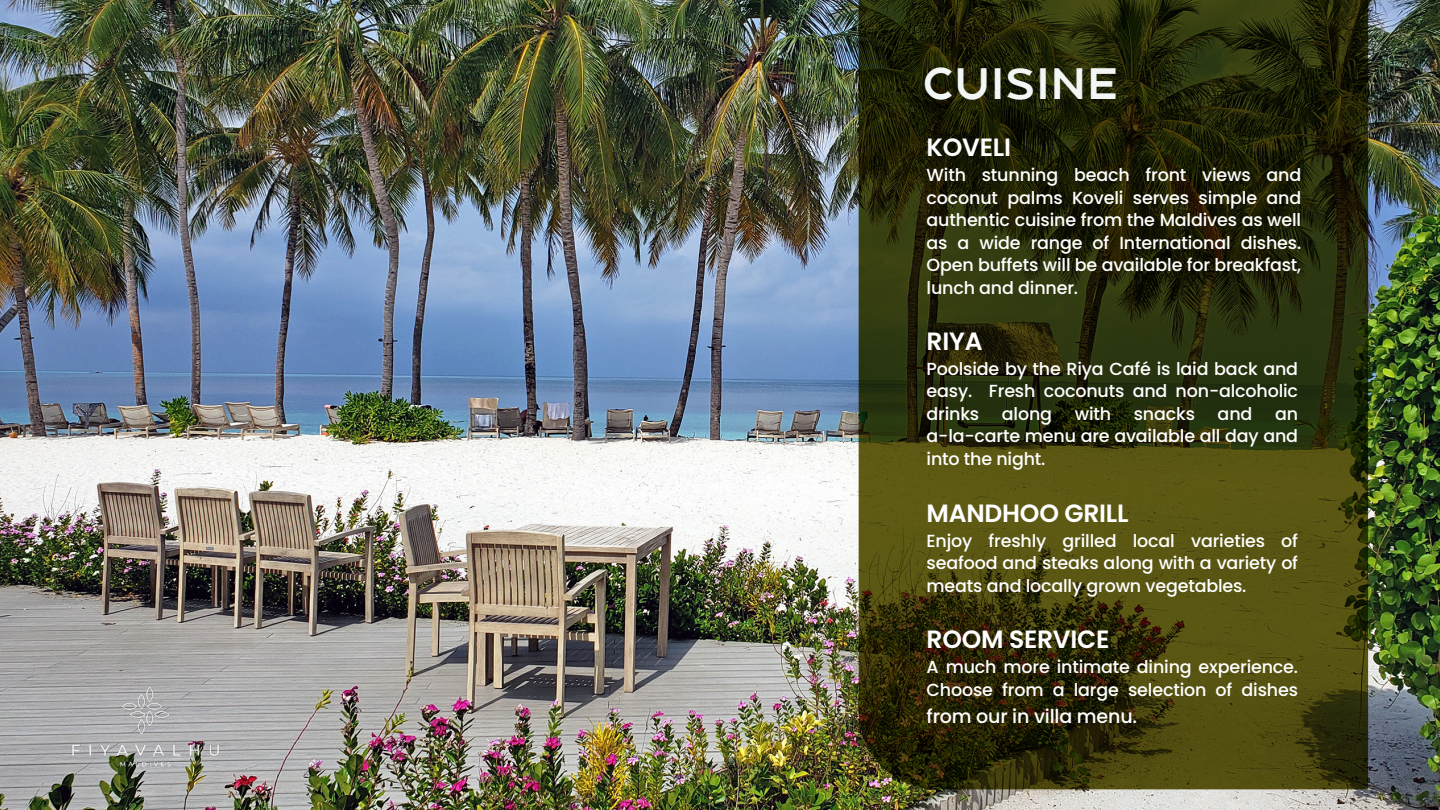
<style>
.page{position:relative;width:1440px;height:810px;background:#fff}
.page>*{position:absolute;margin:0;border:0;box-sizing:border-box;transform-origin:0 0}
.t1{font:43.75px "Conneqt";color:#f2f7f6}
.t2{font:600 25px "Poppins";letter-spacing:-.01em;color:#fff}
.t3{font:500 19.12px "Poppins";letter-spacing:-.01em;color:#fff}
.t4{font:500 17.5px/22.5px "Poppins";letter-spacing:-.01em;color:#fff;text-align:justify}
</style>
<div class="page">
<img style="left:0;top:0;width:1440px;height:810px">
<img style="left:69px;top:680px;width:154px;height:92px">
<svg style="left:859px;top:0;width:509px;height:789px;background:#32330b"></svg>
<h1 class="t1" style="left:923px;top:55px;width:197px">CUISINE</h1>
<h2 class="t2" style="left:927px;top:133px;width:86px">KOVELI</h2>
<p class="t4" style="left:927px;top:164px;width:376px">With stunning beach front views and coconut palms Koveli serves simple and authentic cuisine from the Maldives as well as a wide range of International dishes.<br>Open buffets will be available for breakfast, lunch and dinner.</p>
<h2 class="t2" style="left:927px;top:327px;width:58px">RIYA</h2>
<p class="t4" style="left:927px;top:358px;width:373px">Poolside by the Riya Café is laid back and easy. Fresh coconuts and non-alcoholic drinks</p>
<p class="t4" style="left:1002px;top:403px;width:52px">along</p>
<p class="t4" style="left:1075px;top:403px;width:38px">with</p>
<p class="t4" style="left:1134px;top:403px;width:63px">snacks</p>
<p class="t4" style="left:1218px;top:403px;width:36px">and</p>
<p class="t4" style="left:927px;top:403px;width:373px;text-indent:348px">an a-la-carte menu are available all day and into the night.</p>
<h2 class="t2" style="left:927px;top:499px;width:203px">MANDHOO GRILL</h2>
<p class="t4" style="left:927px;top:530px;width:373px">Enjoy freshly grilled local varieties of seafood and steaks along with a variety of meats and locally grown vegetables.</p>
<h2 class="t2" style="left:927px;top:625px;width:184px">ROOM SERVICE</h2>
<p class="t4" style="left:927px;top:656px;width:373px">A much more intimate dining experience.<br>Choose from a large selection of dishes</p>
<p class="t3" style="left:927px;top:705px;width:212px">from our in villa menu.</p>
</div>
